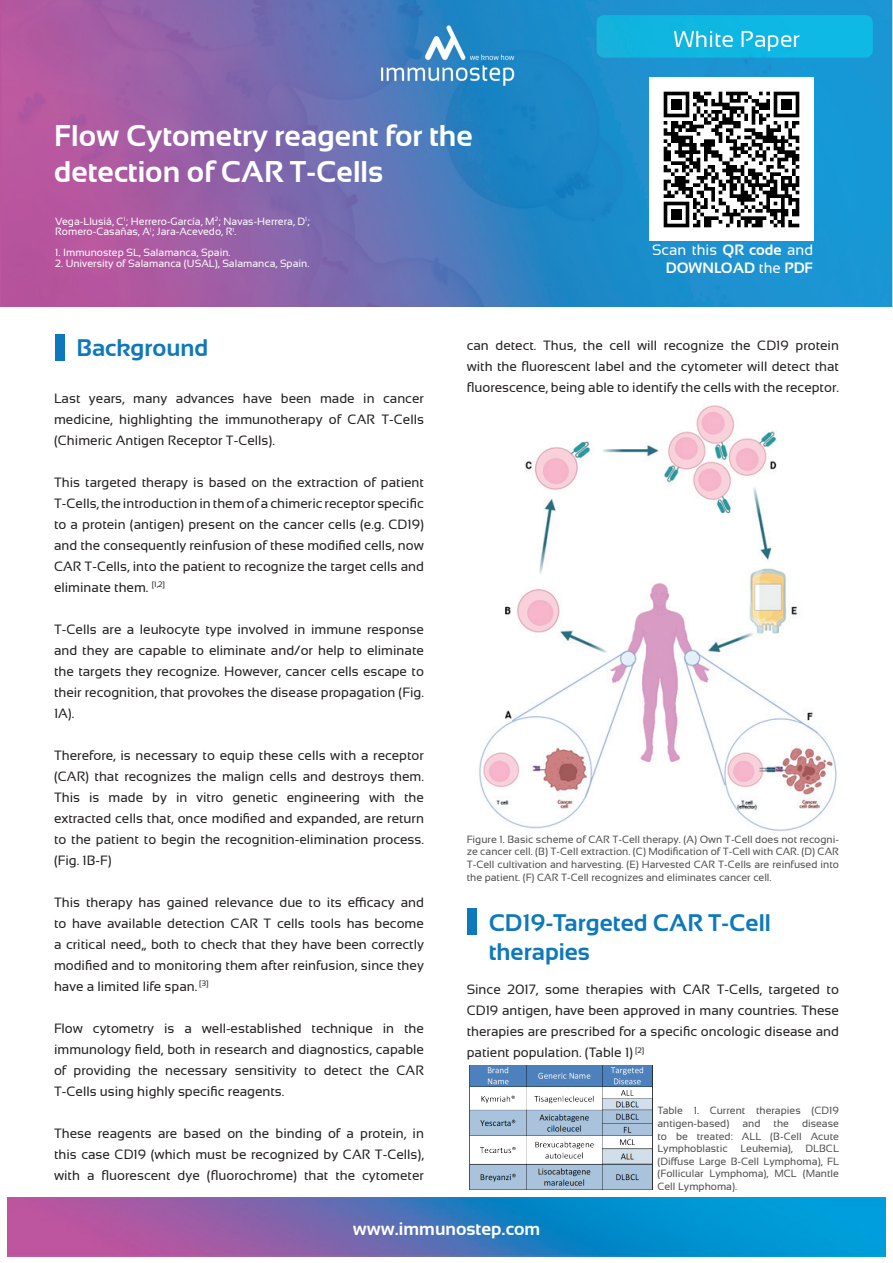
<style>
.page{position:relative;width:893px;height:1263px;background:#fff}
.page>*{position:absolute;margin:0;border:0;box-sizing:border-box;transform-origin:0 0}
.t1{font:700 30px/36px "Sansation";color:#fff}
.t2{font:700 24px/28.8px "Sansation";color:#0e78bc}
.t3{font:700 18px "Sansation";color:#fff}
.t4{font:700 15px/18px "Sansation";color:#fff;text-align:right}
.t5{font:13.5px/21px "Sansation";color:#231f20;text-align:justify}
.t6{font:10.5px/12.6px "Sansation";color:#4e4f50;text-align:justify}
.t7{font:10.5px/10.5px "Sansation";color:#fff}
.s1{font-weight:400}
</style>
<div class="page">
<img style="left:0;top:0;width:893px;height:306px">
<div style="left:55px;top:335px;width:9px;height:26px;background:#0e78bc"></div>
<img style="left:8px;top:1197px;width:877px;height:59px">
<div style="left:468px;top:908px;width:9px;height:26px;background:#0e78bc"></div>
<img style="left:479px;top:405px;width:358px;height:426px">
<img style="left:469px;top:1065px;width:184px;height:125px">
<img style="left:649px;top:78px;width:164px;height:162px">
<h1 class="t1" style="left:54px;top:118px;width:420px">Flow Cytometry reagent for the detection of CAR T-Cells</h1>
<p class="t7" style="left:55px;top:216px;width:256px">Vega-Llusiá, C<sup>1</sup>; Herrero-García, M<sup>2</sup>; Navas-Herrera, D<sup>1</sup>;<br>Romero-Casañas, A<sup>1</sup>; Jara-Acevedo, R<sup>1</sup>.</p>
<p class="t7" style="left:55px;top:247px;width:177px">1. Immunostep SL, Salamanca, Spain.</p>
<p class="t7" style="left:55px;top:258px;width:256px">2. University of Salamanca (USAL), Salamanca, Spain.</p>
<p class="t4" style="left:652px;top:241px;width:163px"><span class="s1">Scan this</span> QR code <span class="s1">and<br></span>DOWNLOAD <span class="s1">the</span> PDF</p>
<h2 class="t2" style="left:77px;top:334px;width:133px">Background</h2>
<p class="t5" style="left:54px;top:388px;width:371px">Last years, many advances have been made in cancer medicine, highlighting the immunotherapy of CAR T-Cells (Chimeric Antigen Receptor T-Cells).</p>
<p class="t5" style="left:54px;top:472px;width:371px">This targeted therapy is based on the extraction of patient T-Cells, the introduction in them of a chimeric receptor specific to a protein (antigen) present on the cancer cells (e.g. CD19) and the consequently reinfusion of these modified cells, now CAR T-Cells, into the patient to recognize the target cells and eliminate them. <sup>[1,2]</sup></p>
<p class="t5" style="left:54px;top:619px;width:371px">T-Cells are a leukocyte type involved in immune response and they are capable to eliminate and/or help to eliminate the targets they recognize. However, cancer cells escape to their recognition, that provokes the disease propagation (Fig.<br>1A).</p>
<p class="t5" style="left:54px;top:745px;width:371px">Therefore, is necessary to equip these cells with a receptor (CAR) that recognizes the malign cells and destroys them.<br>This is made by in vitro genetic engineering with the extracted cells that, once modified and expanded, are return to the patient to begin the recognition-elimination process. (Fig. 1B-F)</p>
<p class="t5" style="left:54px;top:892px;width:371px">This therapy has gained relevance due to its efficacy and to have available detection CAR T cells tools has become a critical need,, both to check that they have been correctly modified and to monitoring them after reinfusion, since they have a limited life span. <sup>[3]</sup></p>
<p class="t5" style="left:54px;top:1018px;width:371px">Flow cytometry is a well-established technique in the immunology field, both in research and diagnostics, capable of providing the necessary sensitivity to detect the CAR T-Cells using highly specific reagents.</p>
<p class="t5" style="left:54px;top:1123px;width:371px">These reagents are based on the binding of a protein, in this case CD19 (which must be recognized by CAR T-Cells), with a fluorescent dye (fluorochrome) that the cytometer</p>
<p class="t5" style="left:467px;top:334px;width:374px">can detect. Thus, the cell will recognize the CD19 protein with the fluorescent label and the cytometer will detect that fluorescence, being able to identify the cells with the receptor.</p>
<p class="t6" style="left:467px;top:833px;width:374px">Figure 1. Basic scheme of CAR T-Cell therapy. (A) Own T-Cell does not recogni&shy;ze cancer cell. (B) T-Cell extraction. (C) Modification of T-Cell with CAR. (D) CAR T-Cell cultivation and harvesting. (E) Harvested CAR T-Cells are reinfused into the patient. (F) CAR T-Cell recognizes and eliminates cancer cell.</p>
<h2 class="t2" style="left:489px;top:908px;width:284px">CD19-Targeted CAR T-Cell therapies</h2>
<p class="t5" style="left:467px;top:979px;width:374px">Since 2017, some therapies with CAR T-Cells, targeted to CD19 antigen, have been approved in many countries. These therapies are prescribed for a specific oncologic disease and patient population. (Table 1) <sup>[2]</sup></p>
<p class="t6" style="left:657px;top:1104px;width:183px">Table 1. Current therapies (CD19 antigen-based) and the disease to be treated: ALL (B-Cell Acute Lymphoblastic Leukemia), DLBCL (Diffuse Large B-Cell Lymphoma), FL (Follicular Lymphoma), MCL (Mantle Cell Lymphoma).</p>
<h3 class="t3" style="left:353px;top:1218px;width:189px">www.immunostep.com</h3>
</div>
